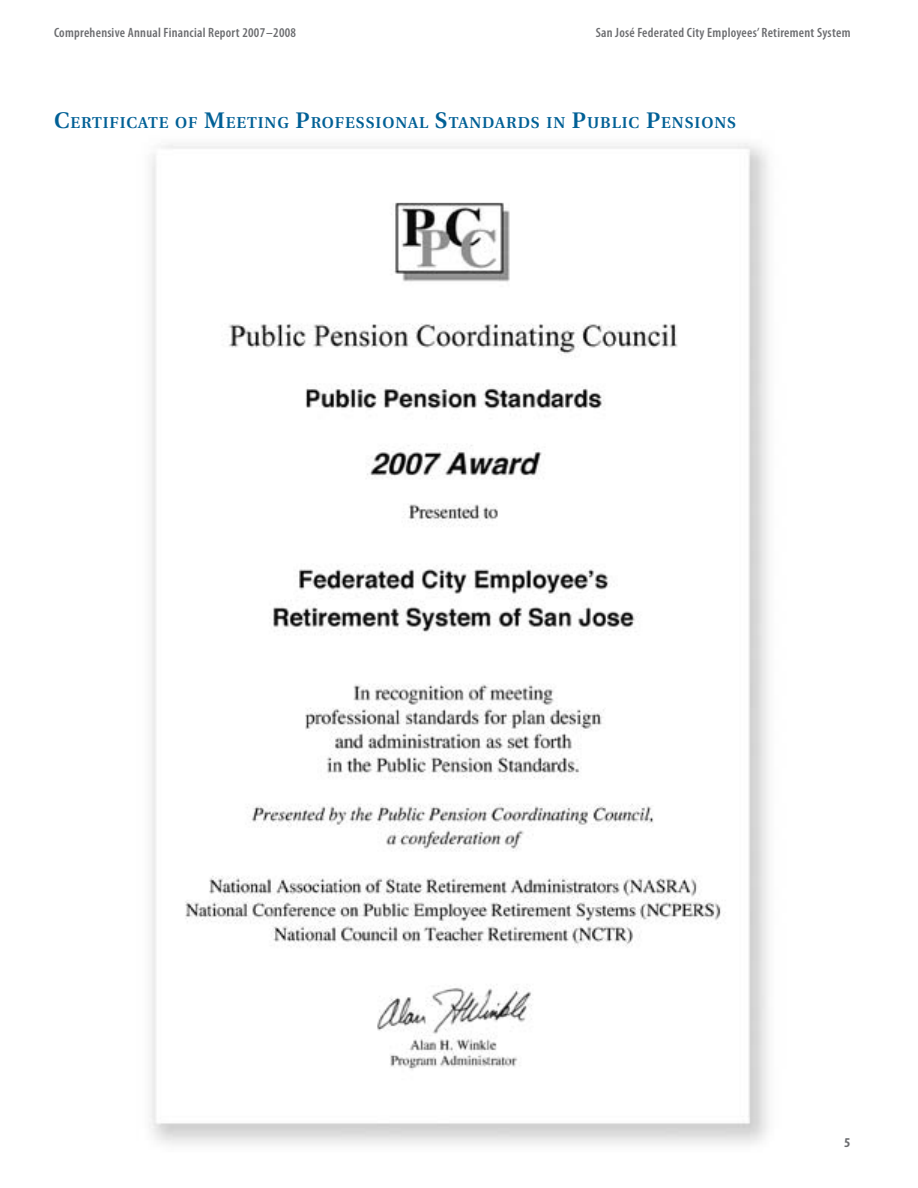
<style>
.page{position:relative;width:918px;height:1188px;background:#fff}
.page>*{position:absolute;margin:0;border:0;box-sizing:border-box;transform-origin:0 0}
.Head_1{font:600 15.75px "Utopia";letter-spacing:.055em;color:#006096}
.Running_Head{font:600 condensed 13.5px "Myriad Pro";letter-spacing:.02em;color:#6c6d70}
.t1{font:700 condensed 13.5px "Myriad Pro";color:#6c6d70;scale:1.1 1}
.s1{font-size:22.5px}
</style>
<div class="page">
<img style="left:149px;top:143px;width:619px;height:1002px">
<p class="Running_Head" style="left:54px;top:24px;width:244px">Comprehensive Annual Financial Report 2007 – 2008</p>
<p class="Running_Head" style="left:596px;top:24px;width:256px">San José Federated City Employees’ Retirement System</p>
<p class="Head_1" style="left:54px;top:114px;width:684px"><span class="s1">C</span>ERTIFICATE OF <span class="s1">M</span>EETING <span class="s1">P</span>ROFESSIONAL <span class="s1">S</span>TANDARDS IN <span class="s1">P</span>UBLIC <span class="s1">P</span>ENSIONS</p>
<p class="t1" style="left:844px;top:1134px;width:7px">5</p>
</div>
